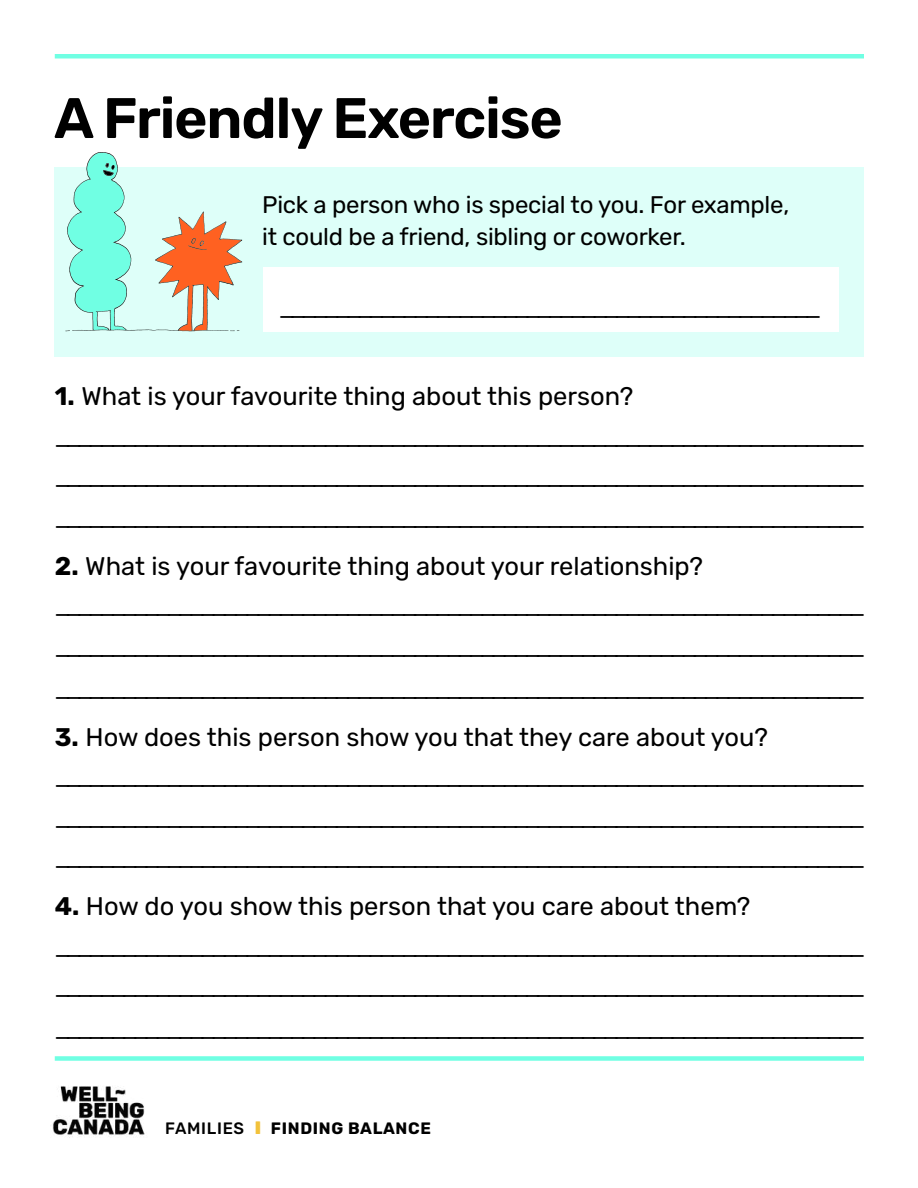
<style>
.page{position:relative;width:918px;height:1188px;background:#fff}
.page>*{position:absolute;margin:0;border:0;box-sizing:border-box;transform-origin:0 0}
.t1{font:600 57px "Rubik";letter-spacing:-.02em;color:#000}
.t2{font:25.5px "Rubik";color:#000}
.t3{font:24px/31.5px "Rubik";letter-spacing:-.01em;color:#000}
.t4{font:21px/40.5px "Rubik";color:#000;text-align:justify}
.t5{font:700 16.5px "Rubik";letter-spacing:.04em;color:#000}
.s1{font-weight:700}
.s2{font-weight:500}
.s3{font-size:18px;color:#f2c23b}
</style>
<div class="page">
<div style="left:55px;top:167px;width:809px;height:189px;background:#defff9"></div>
<hr style="left:55px;top:54px;width:809px;height:4px;background:#70ffe3">
<div style="left:55px;top:1056px;width:809px;height:5px;background:#70ffe3"></div>
<img style="left:52px;top:1086px;width:93px;height:52px">
<svg style="left:65px;top:152px;width:177px;height:179px"></svg>
<div style="left:263px;top:267px;width:575px;height:64px;background:#fff"></div>
<h1 class="t1" style="left:54px;top:85px;width:510px">A Friendly Exercise</h1>
<p class="t3" style="left:262px;top:190px;width:529px">Pick a person who is special to you. For example, it could be a friend, sibling or coworker.</p>
<p class="t4" style="left:279px;top:290px;width:543px">________________________________________________</p>
<p class="t2" style="left:55px;top:382px;width:580px"><span class="s1">1.</span> What is your favourite thing about this person?</p>
<p class="t4" style="left:55px;top:419px;width:812px">________________________________________________________________________ ________________________________________________________________________ ________________________________________________________________________</p>
<p class="t2" style="left:55px;top:552px;width:650px"><span class="s1">2.</span> What is your favourite thing about your relationship?</p>
<p class="t4" style="left:55px;top:588px;width:812px;line-height:41.2px">________________________________________________________________________ ________________________________________________________________________ ________________________________________________________________________</p>
<p class="t2" style="left:55px;top:723px;width:715px"><span class="s1">3.</span> How does this person show you that they care about you?</p>
<p class="t4" style="left:55px;top:759px;width:812px">________________________________________________________________________ ________________________________________________________________________ ________________________________________________________________________</p>
<p class="t2" style="left:55px;top:892px;width:697px"><span class="s1">4.</span> How do you show this person that you care about them?</p>
<p class="t4" style="left:55px;top:929px;width:812px;line-height:41.2px">________________________________________________________________________ ________________________________________________________________________ ________________________________________________________________________</p>
<p class="t5" style="left:165px;top:1119px;width:267px"><span class="s2">FAMILIES</span> <span class="s3">I</span> FINDING BALANCE</p>
</div>
